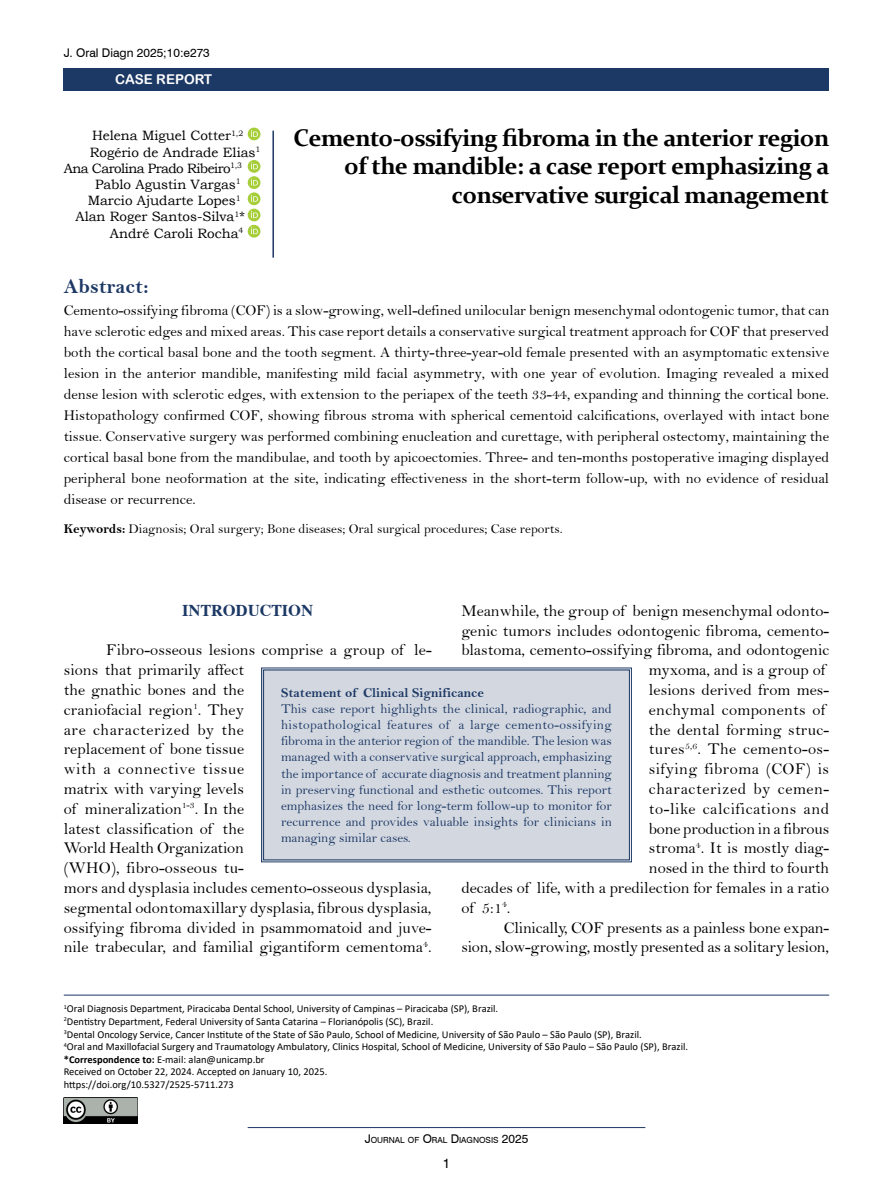
<style>
.page{position:relative;width:893px;height:1191px;background:#fff}
.page>*{position:absolute;margin:0;border:0;box-sizing:border-box;transform-origin:0 0}
.t1{font:700 24px/28.8px "Constantia";letter-spacing:-.025em;color:#000;text-align:right}
.t2{font:21px "Bell MT Bold";color:#1c3864}
.t3{font:16.5px/19.8px "Bell";color:#000}
.t4{font:16.5px "Bell";letter-spacing:.035em;color:#000}
.t5{font:16.5px "Bell";letter-spacing:.025em;color:#000}
.t6{font:16.5px "Bell";letter-spacing:.02em;color:#000}
.t7{font:700 16.5px "Dutch 801 BT";color:#1c3864}
.t8{font:15px/21px "Bell";color:#000;text-align:justify}
.t9{font:13.5px/16.2px "Bell";color:#1c3864;text-align:justify}
.t10{font:13.5px "Bookman Old Style";color:#000}
.t11{font:13.5px "Bell";color:#000}
.t12{font:13.5px "Bell MT Bold";color:#1c3864}
.t13{font:13.5px "Bookman Old Style";letter-spacing:-.04em;color:#000}
.t14{font:13.5px "Arial Rounded MT Bold";color:#fff}
.t15{font:13.5px "Swiss 721 BT";color:#000}
.t16{font:12px "Swiss 721 BT";color:#000}
.t17{font:10.5px/12.6px "Calibri";color:#000}
.t18{font:8.4px "Swiss 721 BT";color:#000}
.s1{font-family:"Bell MT Bold"}
.s2{font-weight:700}
.s3{font-size:12px}
</style>
<div class="page">
<div style="left:64px;top:68px;width:765px;height:23px;background:#1c3864"></div>
<hr style="left:248px;top:1127px;width:397px;height:1px;background:#1c3864">
<img style="left:64px;top:1097px;width:74px;height:26px">
<hr style="left:272px;top:131px;width:2px;height:127px;background:#1c3864">
<div style="left:248px;top:128px;width:12px;height:12px;background:#a6ce39;border-radius:50%"></div>
<svg style="left:251px;top:130px;width:7px;height:7px"></svg>
<svg style="left:248px;top:160px;width:12px;height:13px"></svg>
<svg style="left:251px;top:162px;width:7px;height:7px"></svg>
<svg style="left:248px;top:176px;width:12px;height:13px"></svg>
<svg style="left:251px;top:178px;width:7px;height:7px"></svg>
<div style="left:248px;top:192px;width:12px;height:13px;background:#a6ce39;border-radius:50%"></div>
<svg style="left:251px;top:195px;width:7px;height:7px"></svg>
<div style="left:248px;top:209px;width:12px;height:12px;background:#a6ce39;border-radius:50%"></div>
<svg style="left:251px;top:211px;width:7px;height:7px"></svg>
<svg style="left:248px;top:225px;width:12px;height:13px"></svg>
<svg style="left:251px;top:227px;width:7px;height:7px"></svg>
<hr style="left:64px;top:994px;width:765px;height:1px;background:#1c3864">
<div style="left:261px;top:667px;width:371px;height:196px;background:#d2d7e0"></div>
<div style="left:263px;top:669px;width:367px;height:191px;border:1px solid #1c3864"></div>
<p class="t16" style="left:64px;top:44px;width:148px">J. Oral Diagn 2025;10:e273</p>
<p class="t14" style="left:115px;top:72px;width:98px">CASE REPORT</p>
<p class="t10" style="left:92px;top:127px;width:153px">Helena Miguel Cotter<sup>1,2</sup></p>
<p class="t10" style="left:90px;top:143px;width:172px">Rogério de Andrade Elias<sup>1</sup></p>
<p class="t13" style="left:64px;top:159px;width:180px">Ana Carolina Prado Ribeiro<sup>1,3</sup></p>
<p class="t10" style="left:95px;top:176px;width:147px">Pablo Agustin Vargas<sup>1</sup></p>
<p class="t10" style="left:88px;top:192px;width:155px">Marcio Ajudarte Lopes<sup>1</sup></p>
<p class="t10" style="left:76px;top:208px;width:171px">Alan Roger Santos-Silva<sup>1</sup>*</p>
<p class="t10" style="left:110px;top:224px;width:135px">André Caroli Rocha<sup>4</sup></p>
<h1 class="t1" style="left:293px;top:122px;width:537px">Cemento-ossifying fibroma in the anterior region of the mandible: a case report emphasizing a conservative surgical management</h1>
<h2 class="t2" style="left:64px;top:274px;width:86px">Abstract:</h2>
<p class="t8" style="left:64px;top:300px;width:767px">Cemento-ossifying fibroma (COF) is a slow-growing, well-defined unilocular benign mesenchymal odontogenic tumor, that can have sclerotic edges and mixed areas. This case report details a conservative surgical treatment approach for COF that preserved both the cortical basal bone and the tooth segment. A thirty-three-year-old female presented with an asymptomatic extensive lesion in the anterior mandible, manifesting mild facial asymmetry, with one year of evolution. Imaging revealed a mixed dense lesion with sclerotic edges, with extension to the periapex of the teeth 33-44, expanding and thinning the cortical bone.<br>Histopathology confirmed COF, showing fibrous stroma with spherical cementoid calcifications, overlayed with intact bone tissue. Conservative surgery was performed combining enucleation and curettage, with peripheral ostectomy, maintaining the cortical basal bone from the mandibulae, and tooth by apicoectomies. Three- and ten-months postoperative imaging displayed peripheral bone neoformation at the site, indicating effectiveness in the short-term follow-up, with no evidence of residual disease or recurrence.</p>
<p class="t11" style="left:64px;top:521px;width:500px"><span class="s1">Keywords:</span> Diagnosis; Oral surgery; Bone diseases; Oral surgical procedures; Case reports.</p>
<p class="t7" style="left:182px;top:600px;width:133px">INTRODUCTION</p>
<p class="t3" style="left:64px;top:640px;width:369px;text-indent:43px">Fibro-osseous lesions comprise a group of le&shy;sions that primarily affect<br>the gnathic bones and the<br>craniofacial region<sup>1</sup>. They<br>are characterized by the<br>replacement of bone tissue<br>with a connective tissue<br>matrix with varying levels<br>of mineralization<sup>1-3</sup>. In the<br>latest classification of the<br>World Health Organization<br>(WHO), fibro-osseous tu-<br>mors and dysplasia includes cemento-osseous dysplasia, segmental odontomaxillary dysplasia, fibrous dysplasia, ossifying fibroma divided in psammomatoid and juve&shy;nile trabecular, and familial gigantiform cementoma<sup>4</sup>.</p>
<p class="t3" style="left:461px;top:600px;width:369px">Meanwhile, the group of benign mesenchymal odonto-</p>
<p class="t3" style="left:461px;top:620px;width:369px">genic tumors includes odontogenic fibroma, cemento-</p>
<p class="t3" style="left:461px;top:640px;width:369px">blastoma, cemento-ossifying fibroma, and odontogenic</p>
<p class="t3" style="left:649px;top:660px;width:178px">myxoma, and is a group of</p>
<p class="t3" style="left:649px;top:679px;width:182px">lesions derived from mes-</p>
<p class="t6" style="left:649px;top:699px;width:178px">enchymal components of</p>
<p class="t3" style="left:649px;top:719px;width:182px">the dental forming struc-</p>
<p class="t5" style="left:649px;top:739px;width:182px">tures<sup>5,6</sup>. The cemento-os-</p>
<p class="t5" style="left:649px;top:759px;width:182px">sifying fibroma (COF) is</p>
<p class="t4" style="left:649px;top:779px;width:182px">characterized by cemen-</p>
<p class="t4" style="left:649px;top:798px;width:182px">to-like calcifications and</p>
<p class="t3" style="left:649px;top:818px;width:182px">bone production in a fibrous</p>
<p class="t3" style="left:649px;top:838px;width:182px">stroma<sup>4</sup>. It is mostly diag-</p>
<p class="t3" style="left:649px;top:858px;width:182px">nosed in the third to fourth</p>
<p class="t3" style="left:461px;top:877px;width:369px">decades of life, with a predilection for females in a ratio</p>
<p class="t3" style="left:461px;top:897px;width:51px">of 5:1<sup>4</sup>.</p>
<p class="t3" style="left:504px;top:917px;width:327px">Clinically, COF presents as a painless bone expan-</p>
<p class="t3" style="left:461px;top:937px;width:369px">sion, slow-growing, mostly presented as a solitary lesion,</p>
<p class="t12" style="left:281px;top:684px;width:204px">Statement of Clinical Significance</p>
<p class="t9" style="left:281px;top:700px;width:332px">This case report highlights the clinical, radiographic, and histopathological features of a large cemento-ossifying fibroma in the anterior region of the mandible. The lesion was managed with a conservative surgical approach, emphasizing the importance of accurate diagnosis and treatment planning in preserving functional and esthetic outcomes. This report emphasizes the need for long-term follow-up to monitor for recurrence and provides valuable insights for clinicians in managing similar cases.</p>
<p class="t17" style="left:64px;top:1002px;width:626px"><sup>1</sup>Oral Diagnosis Department, Piracicaba Dental School, University of Campinas – Piracicaba (SP), Brazil.<br><sup>2</sup>Dentistry Department, Federal University of Santa Catarina – Florianópolis (SC), Brazil.<br><sup>3</sup>Dental Oncology Service, Cancer Institute of the State of São Paulo, School of Medicine, University of São Paulo – São Paulo (SP), Brazil.<br><sup>4</sup>Oral and Maxillofacial Surgery and Traumatology Ambulatory, Clinics Hospital, School of Medicine, University of São Paulo – São Paulo (SP), Brazil. <span class="s2">*Correspondence to:</span> E-mail: alan@unicamp.br<br>Received on October 22, 2024. Accepted on January 10, 2025.<br>https://doi.org/10.5327/2525-5711.273</p>
<p class="t18" style="left:365px;top:1134px;width:165px"><span class="s3">J</span>OURNAL OF <span class="s3">O</span>RAL <span class="s3">D</span>IAGNOSIS <span class="s3">2025</span></p>
<p class="t15" style="left:443px;top:1153px;width:9px">1</p>
</div>
